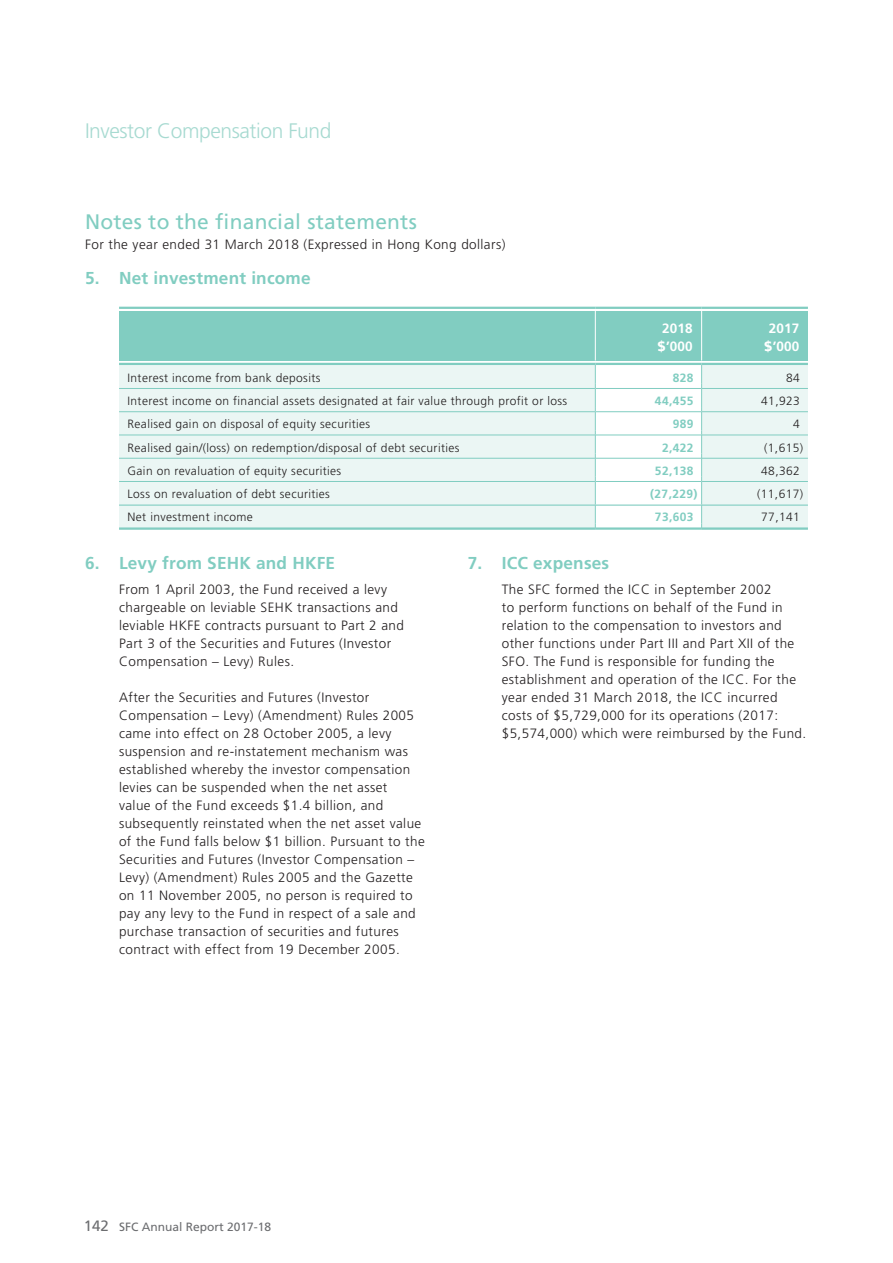
<style>
.page{position:relative;width:893px;height:1263px;background:#fff}
.page>*{position:absolute;margin:0;border:0;box-sizing:border-box;transform-origin:0 0}
.t1{font:21px "Frutiger LT Std";letter-spacing:.01em;color:#81cdc1}
.t2{font:300 21px "Frutiger LT Std";letter-spacing:-.02em;color:#a7dad1}
.t3{font:700 17.25px "Frutiger LT Std";letter-spacing:.01em;color:#81cdc1}
.t4{font:300 13.5px/18px "Frutiger LT Std";letter-spacing:.03em;color:#231f20}
.t5{font:700 13.5px/18px "Frutiger LT Std";letter-spacing:.01em;color:#fff;text-align:center}
.t6{font:300 12px "Frutiger LT Std";letter-spacing:.03em;color:#231f20}
.t7{font:700 12px "Frutiger LT Std";letter-spacing:.03em;color:#81cdc1}
.t8{font:12px "Frutiger LT Std";color:#6c6d70}
.s1{font-weight:900}
.s2{font-size:15px}
</style>
<div class="page">
<div style="left:119px;top:311px;width:476px;height:49px;background:#81cdc1"></div>
<div style="left:595px;top:311px;width:107px;height:49px;background:#81cdc1"></div>
<div style="left:702px;top:311px;width:106px;height:49px;background:#81cdc1"></div>
<div style="left:119px;top:365px;width:476px;height:19px;background:#ebf6f4"></div>
<div style="left:702px;top:365px;width:106px;height:19px;background:#ebf6f4"></div>
<hr style="left:119px;top:384px;width:476px;height:4px;background:#ebf6f4">
<hr style="left:702px;top:384px;width:106px;height:4px;background:#ebf6f4">
<div style="left:119px;top:388px;width:476px;height:19px;background:#ebf6f4"></div>
<div style="left:702px;top:388px;width:106px;height:19px;background:#ebf6f4"></div>
<hr style="left:119px;top:407px;width:476px;height:4px;background:#ebf6f4">
<hr style="left:702px;top:407px;width:106px;height:4px;background:#ebf6f4">
<div style="left:119px;top:411px;width:476px;height:19px;background:#ebf6f4"></div>
<div style="left:702px;top:411px;width:106px;height:19px;background:#ebf6f4"></div>
<div style="left:119px;top:430px;width:476px;height:5px;background:#ebf6f4"></div>
<div style="left:702px;top:430px;width:106px;height:5px;background:#ebf6f4"></div>
<div style="left:119px;top:435px;width:476px;height:18px;background:#ebf6f4"></div>
<div style="left:702px;top:435px;width:106px;height:18px;background:#ebf6f4"></div>
<div style="left:119px;top:453px;width:476px;height:5px;background:#ebf6f4"></div>
<div style="left:702px;top:453px;width:106px;height:5px;background:#ebf6f4"></div>
<div style="left:119px;top:458px;width:476px;height:19px;background:#ebf6f4"></div>
<div style="left:702px;top:458px;width:106px;height:19px;background:#ebf6f4"></div>
<hr style="left:119px;top:477px;width:476px;height:4px;background:#ebf6f4">
<hr style="left:702px;top:477px;width:106px;height:4px;background:#ebf6f4">
<div style="left:119px;top:481px;width:476px;height:19px;background:#ebf6f4"></div>
<div style="left:702px;top:481px;width:106px;height:19px;background:#ebf6f4"></div>
<hr style="left:119px;top:500px;width:476px;height:4px;background:#ebf6f4">
<hr style="left:702px;top:500px;width:106px;height:4px;background:#ebf6f4">
<div style="left:119px;top:504px;width:476px;height:19px;background:#ebf6f4"></div>
<div style="left:702px;top:504px;width:106px;height:19px;background:#ebf6f4"></div>
<div style="left:119px;top:523px;width:476px;height:7px;background:#ebf6f4"></div>
<div style="left:702px;top:523px;width:106px;height:7px;background:#ebf6f4"></div>
<hr style="left:595px;top:311px;width:1px;height:49px;background:#fff">
<hr style="left:701px;top:311px;width:1px;height:49px;background:#fff">
<svg style="left:595px;top:365px;width:1px;height:165px"></svg>
<svg style="left:701px;top:365px;width:1px;height:165px"></svg>
<hr style="left:119px;top:307px;width:476px;height:2px;background:#81cdc1">
<hr style="left:595px;top:307px;width:107px;height:2px;background:#81cdc1">
<hr style="left:702px;top:307px;width:106px;height:2px;background:#81cdc1">
<hr style="left:119px;top:363px;width:476px;height:2px;background:#81cdc1">
<hr style="left:595px;top:363px;width:107px;height:2px;background:#81cdc1">
<hr style="left:702px;top:363px;width:106px;height:2px;background:#81cdc1">
<hr style="left:119px;top:388px;width:476px;height:1px;background:#81cdc1">
<hr style="left:596px;top:388px;width:105px;height:1px;background:#81cdc1">
<hr style="left:702px;top:388px;width:106px;height:1px;background:#81cdc1">
<hr style="left:119px;top:411px;width:476px;height:1px;background:#81cdc1">
<hr style="left:596px;top:411px;width:105px;height:1px;background:#81cdc1">
<hr style="left:702px;top:411px;width:106px;height:1px;background:#81cdc1">
<hr style="left:119px;top:435px;width:476px;height:1px;background:#81cdc1">
<hr style="left:596px;top:435px;width:105px;height:1px;background:#81cdc1">
<hr style="left:702px;top:435px;width:106px;height:1px;background:#81cdc1">
<hr style="left:119px;top:458px;width:476px;height:1px;background:#81cdc1">
<hr style="left:596px;top:458px;width:105px;height:1px;background:#81cdc1">
<hr style="left:702px;top:458px;width:106px;height:1px;background:#81cdc1">
<hr style="left:119px;top:481px;width:476px;height:1px;background:#81cdc1">
<hr style="left:596px;top:481px;width:105px;height:1px;background:#81cdc1">
<hr style="left:702px;top:481px;width:106px;height:1px;background:#81cdc1">
<hr style="left:119px;top:504px;width:476px;height:2px;background:#81cdc1">
<hr style="left:596px;top:504px;width:105px;height:2px;background:#81cdc1">
<hr style="left:702px;top:504px;width:106px;height:2px;background:#81cdc1">
<hr style="left:119px;top:527px;width:476px;height:3px;background:#81cdc1">
<hr style="left:596px;top:527px;width:105px;height:3px;background:#81cdc1">
<hr style="left:702px;top:527px;width:106px;height:3px;background:#81cdc1">
<h1 class="t2" style="left:85px;top:119px;width:248px">Investor Compensation Fund</h1>
<h1 class="t1" style="left:85px;top:209px;width:333px">Notes to the financial statements</h1>
<p class="t4" style="left:85px;top:236px;width:422px">For the year ended 31 March 2018 (Expressed in Hong Kong dollars)</p>
<p class="t3" style="left:85px;top:268px;width:227px">5. Net investment income</p>
<p class="t5" style="left:658px;top:320px;width:37px">2018 <span class="s1">$</span>’000</p>
<p class="t5" style="left:764px;top:320px;width:37px">2017 <span class="s1">$</span>’000</p>
<p class="t6" style="left:128px;top:371px;width:194px">Interest income from bank deposits</p>
<p class="t7" style="left:673px;top:370px;width:22px">828</p>
<p class="t6" style="left:786px;top:371px;width:15px">84</p>
<p class="t6" style="left:128px;top:394px;width:441px">Interest income on financial assets designated at fair value through profit or loss</p>
<p class="t7" style="left:655px;top:394px;width:40px">44,455</p>
<p class="t6" style="left:761px;top:394px;width:40px">41,923</p>
<p class="t6" style="left:128px;top:417px;width:244px">Realised gain on disposal of equity securities</p>
<p class="t7" style="left:673px;top:417px;width:22px">989</p>
<p class="t6" style="left:793px;top:417px;width:8px">4</p>
<p class="t6" style="left:128px;top:441px;width:333px">Realised gain/(loss) on redemption/disposal of debt securities</p>
<p class="t7" style="left:662px;top:440px;width:33px">2,422</p>
<p class="t6" style="left:764px;top:441px;width:40px">(1,615)</p>
<p class="t6" style="left:128px;top:464px;width:215px">Gain on revaluation of equity securities</p>
<p class="t7" style="left:655px;top:463px;width:40px">52,138</p>
<p class="t6" style="left:761px;top:464px;width:40px">48,362</p>
<p class="t6" style="left:128px;top:487px;width:204px">Loss on revaluation of debt securities</p>
<p class="t7" style="left:650px;top:487px;width:49px">(27,229)</p>
<p class="t6" style="left:757px;top:487px;width:47px">(11,617)</p>
<p class="t6" style="left:128px;top:510px;width:127px">Net investment income</p>
<p class="t7" style="left:655px;top:510px;width:40px">73,603</p>
<p class="t6" style="left:761px;top:510px;width:40px">77,141</p>
<p class="t3" style="left:85px;top:553px;width:252px">6. Levy from SEHK and HKFE</p>
<p class="t4" style="left:119px;top:580px;width:286px">From 1 April 2003, the Fund received a levy chargeable on leviable SEHK transactions and leviable HKFE contracts pursuant to Part 2 and Part 3 of the Securities and Futures (Investor Compensation – Levy) Rules.</p>
<p class="t4" style="left:119px;top:688px;width:307px">After the Securities and Futures (Investor Compensation – Levy) (Amendment) Rules 2005 came into effect on 28 October 2005, a levy suspension and re-instatement mechanism was established whereby the investor compensation levies can be suspended when the net asset<br>value of the Fund exceeds $1.4 billion, and subsequently reinstated when the net asset value of the Fund falls below $1 billion. Pursuant to the Securities and Futures (Investor Compensation – Levy) (Amendment) Rules 2005 and the Gazette on 11 November 2005, no person is required to pay any levy to the Fund in respect of a sale and purchase transaction of securities and futures contract with effect from 19 December 2005.</p>
<p class="t3" style="left:468px;top:553px;width:143px">7. ICC expenses</p>
<p class="t4" style="left:502px;top:580px;width:306px">The SFC formed the ICC in September 2002<br>to perform functions on behalf of the Fund in relation to the compensation to investors and other functions under Part III and Part XII of the SFO. The Fund is responsible for funding the establishment and operation of the ICC. For the year ended 31 March 2018, the ICC incurred costs of $5,729,000 for its operations (2017: $5,574,000) which were reimbursed by the Fund.</p>
<p class="t8" style="left:84px;top:1219px;width:189px"><span class="s2">142</span> SFC Annual Report 2017-18</p>
</div>
